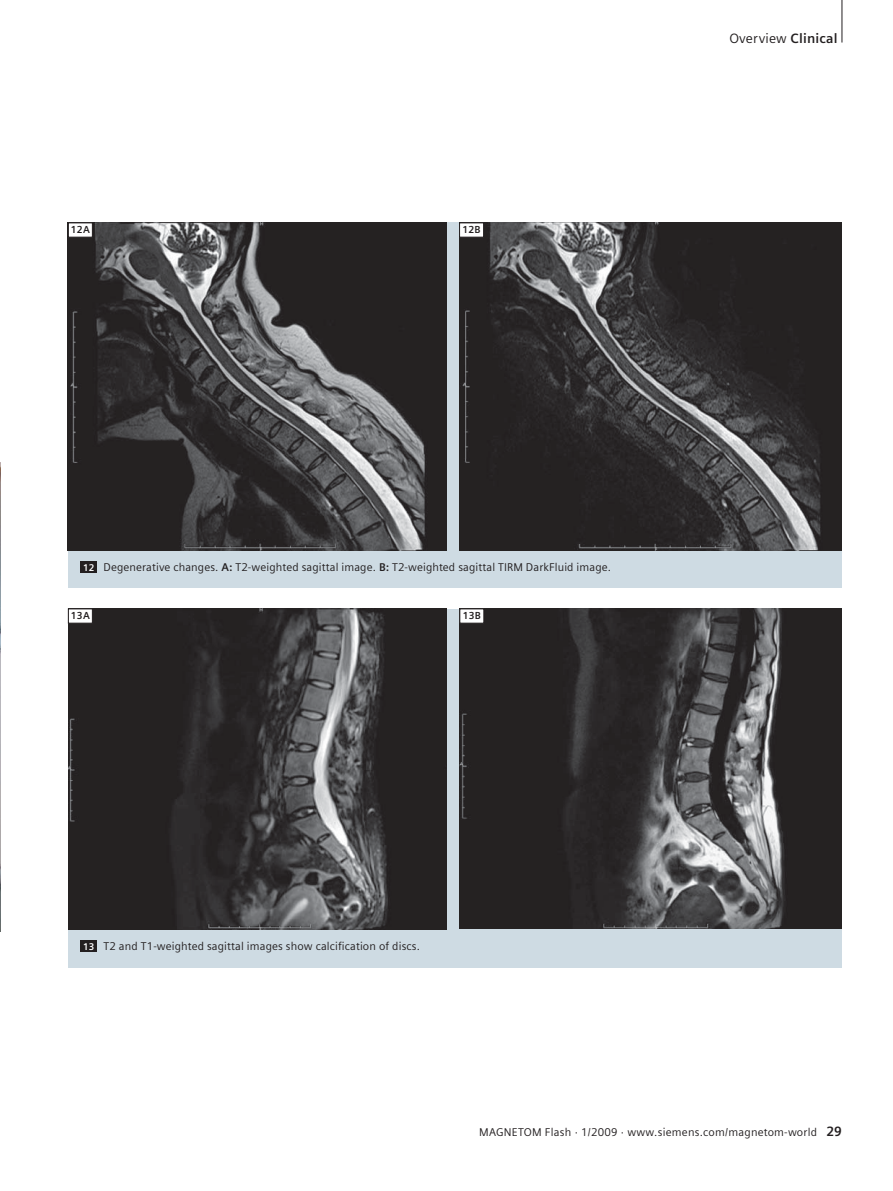
<style>
.page{position:relative;width:893px;height:1191px;background:#fff}
.page>*{position:absolute;margin:0;border:0;box-sizing:border-box;transform-origin:0 0}
.t1{font:13.5px "Siemens Sans";letter-spacing:.015em;color:#231f20}
.t2{font:11.25px "Siemens Sans";letter-spacing:.01em;color:#231f20}
.t3{font:700 10.2px "Siemens Sans";letter-spacing:.02em;color:#231f20}
.s1{font-weight:700}
.s2{font-weight:700;font-size:9.75px;color:#fff}
.s3{font-weight:700;font-size:13.5px}
</style>
<div class="page">
<hr style="left:842px;top:0;width:1px;height:43px;background:#231f20">
<img style="left:0;top:463px;width:1px;height:468px">
<div style="left:68px;top:223px;width:774px;height:364px;background:#cedbe3"></div>
<img style="left:68px;top:223px;width:378px;height:327px">
<img style="left:459px;top:223px;width:383px;height:327px">
<div style="left:81px;top:562px;width:16px;height:11px;background:#231f20"></div>
<div style="left:68px;top:223px;width:24px;height:14px;background:#fff"></div>
<div style="left:68px;top:223px;width:25px;height:14px;border:1px solid #231f20"></div>
<div style="left:460px;top:223px;width:24px;height:14px;background:#fff"></div>
<div style="left:459px;top:223px;width:25px;height:14px;border:1px solid #231f20"></div>
<div style="left:68px;top:608px;width:774px;height:359px;background:#cedbe3"></div>
<img style="left:68px;top:608px;width:379px;height:321px">
<img style="left:460px;top:608px;width:382px;height:321px">
<div style="left:81px;top:940px;width:16px;height:11px;background:#231f20"></div>
<div style="left:68px;top:609px;width:24px;height:14px;background:#fff"></div>
<div style="left:68px;top:608px;width:25px;height:15px;border:1px solid #231f20"></div>
<div style="left:460px;top:609px;width:24px;height:14px;background:#fff"></div>
<div style="left:459px;top:608px;width:25px;height:15px;border:1px solid #231f20"></div>
<p class="t3" style="left:71px;top:225px;width:21px">12A</p>
<p class="t3" style="left:462px;top:225px;width:20px">12B</p>
<p class="t1" style="left:729px;top:31px;width:110px">Overview <span class="s1">Clinical</span></p>
<p class="t2" style="left:83px;top:562px;width:529px"><span class="s2">12</span> Degenerative changes. <span class="s1">A:</span> T2-weighted sagittal image. <span class="s1">B:</span> T2-weighted sagittal TIRM DarkFluid image.</p>
<p class="t3" style="left:71px;top:611px;width:21px">13A</p>
<p class="t3" style="left:463px;top:611px;width:20px">13B</p>
<p class="t2" style="left:83px;top:941px;width:338px"><span class="s2">13</span> T2 and T1-weighted sagittal images show calcification of discs.</p>
<p class="t2" style="left:479px;top:1126px;width:364px">MAGNETOM Flash · 1/2009 · www.siemens.com/magnetom-world <span class="s3">29</span></p>
</div>
